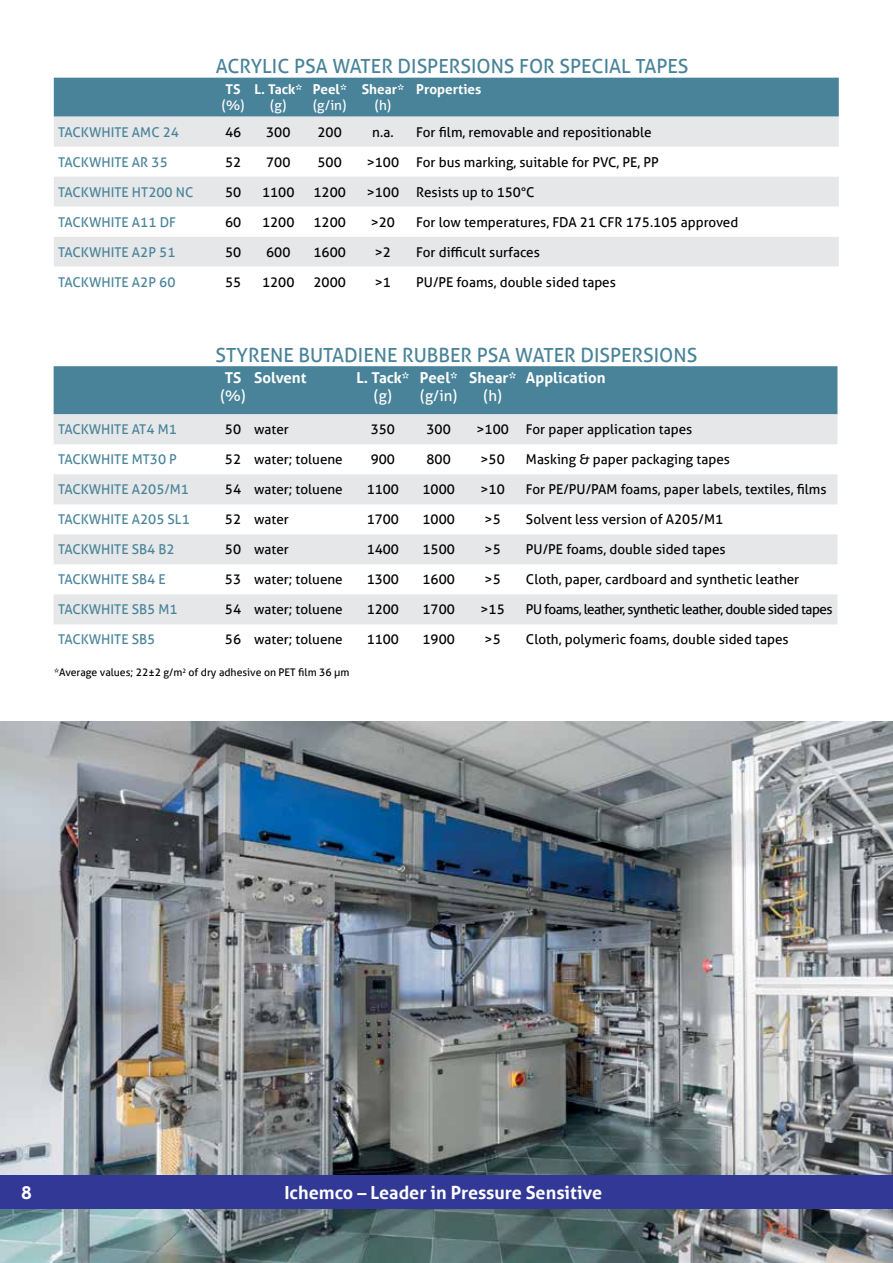
<style>
.page{position:relative;width:893px;height:1263px;background:#fff}
.page>*{position:absolute;margin:0;border:0;box-sizing:border-box;transform-origin:0 0}
.t1{font:19.5px "Aller";color:#488399}
.t2{font:700 18px "Aller";color:#fff}
.t3{font:700 15px "Aller";color:#fff}
.t4{font:15px "Aller";color:#fff}
.t5{font:13.5px "Aller";color:#000}
.t6{font:13.5px "Aller";color:#488399}
.t7{font:13.5px "Aller";letter-spacing:-.04em;color:#000}
.t8{font:700 13.5px "Aller";color:#fff}
.t9{font:13.5px "Aller";color:#fff}
.t10{font:10.5px "Aller";color:#000}
</style>
<div class="page">
<img style="left:0;top:721px;width:893px;height:542px">
<div style="left:0;top:1175px;width:893px;height:34px;background:#313896"></div>
<div style="left:54px;top:78px;width:785px;height:39px;background:#488399"></div>
<svg style="left:54px;top:117px;width:785px;height:90px;fill:#e6e7e8"></svg>
<div style="left:54px;top:237px;width:785px;height:30px;background:#e6e7e8"></div>
<div style="left:54px;top:366px;width:783px;height:48px;background:#488399"></div>
<svg style="left:54px;top:414px;width:783px;height:210px;fill:#e6e7e8"></svg>
<h1 class="t1" style="left:216px;top:54px;width:474px">ACRYLIC PSA WATER DISPERSIONS FOR SPECIAL TAPES</h1>
<p class="t8" style="left:226px;top:81px;width:16px">TS</p>
<p class="t9" style="left:222px;top:97px;width:24px">(%)</p>
<p class="t8" style="left:416px;top:80px;width:67px">Properties</p>
<p class="t8" style="left:255px;top:80px;width:49px">L. Tack*</p>
<p class="t9" style="left:270px;top:97px;width:18px">(g)</p>
<p class="t8" style="left:313px;top:80px;width:35px">Peel*</p>
<p class="t9" style="left:313px;top:97px;width:35px">(g/in)</p>
<p class="t8" style="left:362px;top:80px;width:44px">Shear*</p>
<p class="t9" style="left:375px;top:97px;width:18px">(h)</p>
<p class="t6" style="left:58px;top:124px;width:122px">TACKWHITE AMC 24</p>
<p class="t5" style="left:225px;top:124px;width:18px">46</p>
<p class="t5" style="left:266px;top:124px;width:26px">300</p>
<p class="t5" style="left:318px;top:124px;width:26px">200</p>
<p class="t5" style="left:372px;top:124px;width:23px">n.a.</p>
<p class="t5" style="left:416px;top:124px;width:237px">For film, removable and repositionable</p>
<p class="t6" style="left:58px;top:154px;width:111px">TACKWHITE AR 35</p>
<p class="t5" style="left:225px;top:154px;width:18px">52</p>
<p class="t5" style="left:266px;top:154px;width:26px">700</p>
<p class="t5" style="left:318px;top:154px;width:26px">500</p>
<p class="t5" style="left:367px;top:154px;width:34px">&gt;100</p>
<p class="t5" style="left:416px;top:154px;width:244px">For bus marking, suitable for PVC, PE, PP</p>
<p class="t6" style="left:58px;top:184px;width:137px">TACKWHITE HT200 NC</p>
<p class="t5" style="left:225px;top:184px;width:18px">50</p>
<p class="t5" style="left:262px;top:184px;width:34px">1100</p>
<p class="t5" style="left:313px;top:184px;width:34px">1200</p>
<p class="t5" style="left:367px;top:184px;width:34px">&gt;100</p>
<p class="t5" style="left:416px;top:184px;width:120px">Resists up to 150°C</p>
<p class="t6" style="left:58px;top:214px;width:119px">TACKWHITE A11 DF</p>
<p class="t5" style="left:225px;top:214px;width:18px">60</p>
<p class="t5" style="left:262px;top:214px;width:34px">1200</p>
<p class="t5" style="left:313px;top:214px;width:34px">1200</p>
<p class="t5" style="left:371px;top:214px;width:26px">&gt;20</p>
<p class="t5" style="left:416px;top:214px;width:323px">For low temperatures, FDA 21 CFR 175.105 approved</p>
<p class="t6" style="left:58px;top:244px;width:119px">TACKWHITE A2P 51</p>
<p class="t5" style="left:225px;top:244px;width:18px">50</p>
<p class="t5" style="left:266px;top:244px;width:26px">600</p>
<p class="t5" style="left:313px;top:244px;width:34px">1600</p>
<p class="t5" style="left:375px;top:244px;width:18px">&gt;2</p>
<p class="t5" style="left:416px;top:244px;width:125px">For difficult surfaces</p>
<p class="t6" style="left:58px;top:274px;width:119px">TACKWHITE A2P 60</p>
<p class="t5" style="left:225px;top:274px;width:18px">55</p>
<p class="t5" style="left:262px;top:274px;width:34px">1200</p>
<p class="t5" style="left:313px;top:274px;width:34px">2000</p>
<p class="t5" style="left:375px;top:274px;width:18px">&gt;1</p>
<p class="t5" style="left:416px;top:274px;width:201px">PU/PE foams, double sided tapes</p>
<h1 class="t1" style="left:216px;top:343px;width:483px">STYRENE BUTADIENE RUBBER PSA WATER DISPERSIONS</h1>
<p class="t3" style="left:225px;top:369px;width:18px">TS</p>
<p class="t4" style="left:220px;top:387px;width:27px">(%)</p>
<p class="t3" style="left:526px;top:369px;width:81px">Application</p>
<p class="t3" style="left:254px;top:369px;width:54px">Solvent</p>
<p class="t3" style="left:356px;top:369px;width:54px">L. Tack*</p>
<p class="t4" style="left:374px;top:387px;width:19px">(g)</p>
<p class="t3" style="left:420px;top:369px;width:39px">Peel*</p>
<p class="t4" style="left:420px;top:387px;width:39px">(g/in)</p>
<p class="t3" style="left:469px;top:369px;width:48px">Shear*</p>
<p class="t4" style="left:484px;top:387px;width:20px">(h)</p>
<p class="t6" style="left:58px;top:421px;width:120px">TACKWHITE AT4 M1</p>
<p class="t5" style="left:225px;top:421px;width:65px">50 water</p>
<p class="t5" style="left:371px;top:421px;width:26px">350</p>
<p class="t5" style="left:427px;top:421px;width:26px">300</p>
<p class="t5" style="left:476px;top:421px;width:34px">&gt;100</p>
<p class="t5" style="left:526px;top:421px;width:168px">For paper application tapes</p>
<p class="t6" style="left:58px;top:451px;width:120px">TACKWHITE MT30 P</p>
<p class="t5" style="left:225px;top:451px;width:119px">52 water; toluene</p>
<p class="t5" style="left:371px;top:451px;width:26px">900</p>
<p class="t5" style="left:427px;top:451px;width:26px">800</p>
<p class="t5" style="left:481px;top:451px;width:26px">&gt;50</p>
<p class="t5" style="left:526px;top:451px;width:206px">Masking &amp; paper packaging tapes</p>
<p class="t6" style="left:58px;top:481px;width:132px">TACKWHITE A205/M1</p>
<p class="t5" style="left:225px;top:481px;width:119px">54 water; toluene</p>
<p class="t5" style="left:367px;top:481px;width:34px">1100</p>
<p class="t5" style="left:422px;top:481px;width:34px">1000</p>
<p class="t5" style="left:481px;top:481px;width:26px">&gt;10</p>
<p class="t5" style="left:526px;top:481px;width:302px">For PE/PU/PAM foams, paper labels, textiles, films</p>
<p class="t6" style="left:58px;top:511px;width:133px">TACKWHITE A205 SL1</p>
<p class="t5" style="left:225px;top:511px;width:65px">52 water</p>
<p class="t5" style="left:367px;top:511px;width:34px">1700</p>
<p class="t5" style="left:422px;top:511px;width:34px">1000</p>
<p class="t5" style="left:485px;top:511px;width:18px">&gt;5</p>
<p class="t5" style="left:526px;top:511px;width:199px">Solvent less version of A205/M1</p>
<p class="t6" style="left:58px;top:541px;width:118px">TACKWHITE SB4 B2</p>
<p class="t5" style="left:225px;top:541px;width:65px">50 water</p>
<p class="t5" style="left:367px;top:541px;width:34px">1400</p>
<p class="t5" style="left:422px;top:541px;width:34px">1500</p>
<p class="t5" style="left:485px;top:541px;width:18px">&gt;5</p>
<p class="t5" style="left:526px;top:541px;width:201px">PU/PE foams, double sided tapes</p>
<p class="t6" style="left:58px;top:571px;width:109px">TACKWHITE SB4 E</p>
<p class="t5" style="left:225px;top:571px;width:119px">53 water; toluene</p>
<p class="t5" style="left:367px;top:571px;width:34px">1300</p>
<p class="t5" style="left:422px;top:571px;width:34px">1600</p>
<p class="t5" style="left:485px;top:571px;width:18px">&gt;5</p>
<p class="t5" style="left:526px;top:571px;width:275px">Cloth, paper, cardboard and synthetic leather</p>
<p class="t6" style="left:58px;top:601px;width:121px">TACKWHITE SB5 M1</p>
<p class="t5" style="left:225px;top:601px;width:119px">54 water; toluene</p>
<p class="t5" style="left:367px;top:601px;width:34px">1200</p>
<p class="t5" style="left:422px;top:601px;width:34px">1700</p>
<p class="t5" style="left:481px;top:601px;width:26px">&gt;15</p>
<p class="t7" style="left:526px;top:601px;width:308px">PU foams, leather, synthetic leather, double sided tapes</p>
<p class="t6" style="left:58px;top:631px;width:99px">TACKWHITE SB5</p>
<p class="t5" style="left:225px;top:631px;width:119px">56 water; toluene</p>
<p class="t5" style="left:367px;top:631px;width:34px">1100</p>
<p class="t5" style="left:422px;top:631px;width:34px">1900</p>
<p class="t5" style="left:485px;top:631px;width:18px">&gt;5</p>
<p class="t5" style="left:526px;top:631px;width:264px">Cloth, polymeric foams, double sided tapes</p>
<p class="t10" style="left:54px;top:666px;width:297px">*Average values; 22±2 g/m<sup>2</sup> of dry adhesive on PET film 36 µm</p>
<h2 class="t2" style="left:21px;top:1181px;width:12px">8</h2>
<h2 class="t2" style="left:284px;top:1181px;width:319px">Ichemco – Leader in Pressure Sensitive</h2>
</div>
